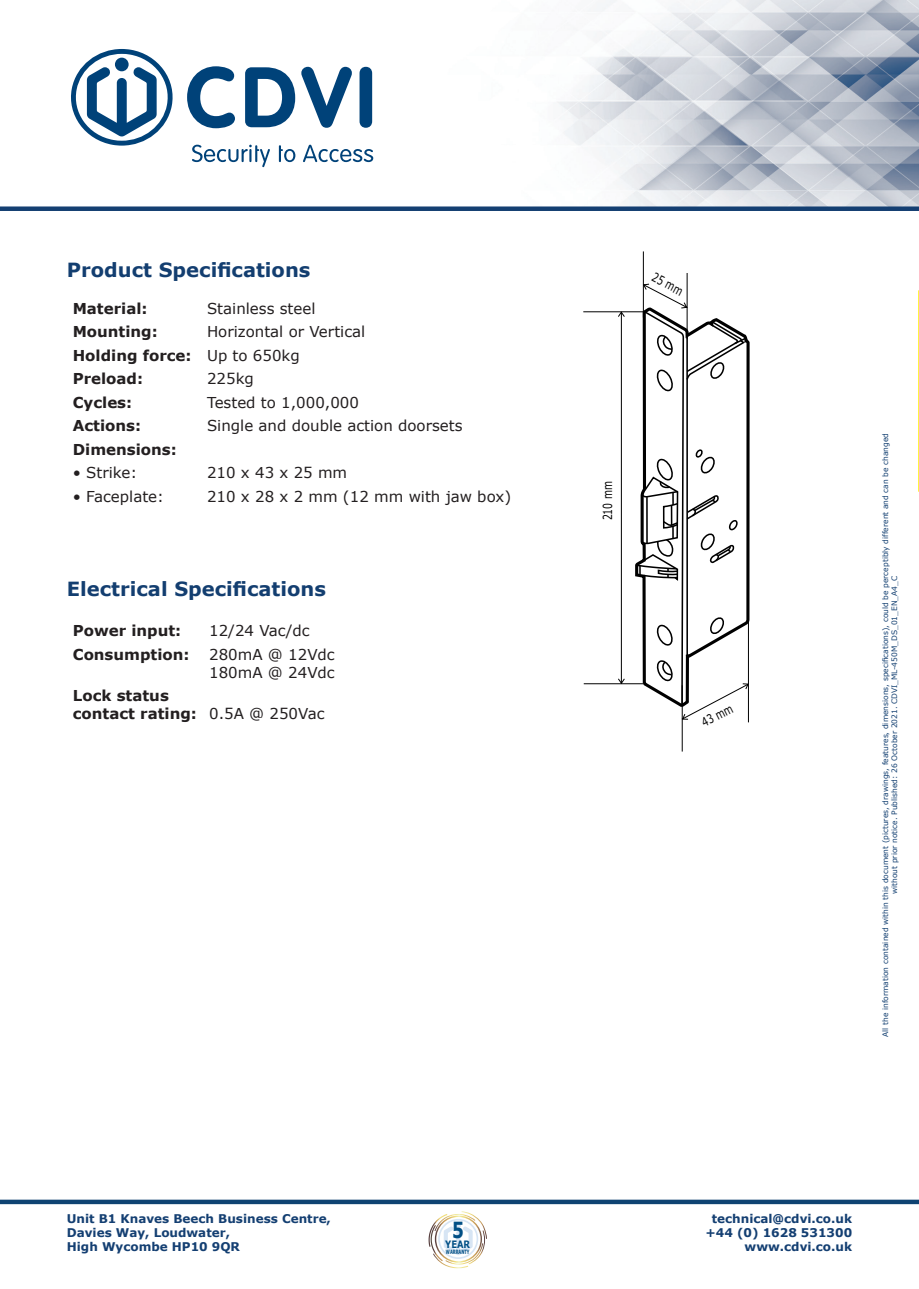
<style>
.page{position:relative;width:919px;height:1289px;background:#fff}
.page>*{position:absolute;margin:0;border:0;box-sizing:border-box;transform-origin:0 0}
.Section_Title{font:700 19.5px "Verdana";color:#133e70}
.t1{font:15px/18px "Verdana";color:#231f20}
.t2{font:700 15px/18px "Verdana";color:#231f20}
.t3{font:12.45px "Verdana";color:#000;scale:.74 1}
.t4{font:700 12px/14.4px "Verdana";color:#143f72;text-align:right}
.t5{font:700 10.2px "Verdana";color:#014f85;scale:.82 1}
.t6{font:7.5px/9px "Verdana";color:#113e70;text-align:center}
.t7{font:700 5.85px "Verdana";color:#014f85;scale:.62 1}
</style>
<div class="page">
<img style="left:357px;top:0;width:561px;height:206px">
<svg style="left:71px;top:49px;width:102px;height:97px"></svg>
<svg style="left:192px;top:145px;width:78px;height:22px"></svg>
<svg style="left:279px;top:145px;width:16px;height:17px"></svg>
<svg style="left:303px;top:145px;width:70px;height:17px"></svg>
<svg style="left:187px;top:66px;width:48px;height:62px"></svg>
<svg style="left:245px;top:67px;width:50px;height:60px"></svg>
<svg style="left:301px;top:67px;width:51px;height:61px"></svg>
<div style="left:359px;top:67px;width:13px;height:61px;background:#004279;border-radius:6px"></div>
<div style="left:0;top:1199px;width:918px;height:5px;background:#0f4372"></div>
<svg style="left:428px;top:1211px;width:59px;height:57px"></svg>
<div style="left:0;top:206px;width:918px;height:5px;background:#143f72"></div>
<hr style="left:918px;top:290px;width:1px;height:201px;background:#fff101">
<svg style="left:632px;top:312px;width:118px;height:373px"></svg>
<hr style="left:583px;top:311px;width:60px;height:1px;background:#000">
<hr style="left:583px;top:683px;width:60px;height:1px;background:#000">
<hr style="left:748px;top:619px;width:1px;height:103px;background:#000">
<hr style="left:681px;top:685px;width:1px;height:66px;background:#000">
<hr style="left:621px;top:312px;width:1px;height:371px;background:#000">
<svg style="left:617px;top:311px;width:8px;height:7px"></svg>
<svg style="left:617px;top:677px;width:8px;height:7px"></svg>
<svg style="left:635px;top:251px;width:114px;height:469px"></svg>
<p class="Section_Title" style="left:67px;top:257px;width:245px">Product Specifications</p>
<p class="t2" style="left:73px;top:299px;width:76px">Material:</p>
<p class="t1" style="left:207px;top:299px;width:110px">Stainless steel</p>
<p class="t2" style="left:73px;top:323px;width:87px">Mounting:</p>
<p class="t1" style="left:207px;top:323px;width:160px">Horizontal or Vertical</p>
<p class="t2" style="left:73px;top:346px;width:120px">Holding force:</p>
<p class="t1" style="left:207px;top:346px;width:94px">Up to 650kg</p>
<p class="t2" style="left:73px;top:370px;width:72px">Preload:</p>
<p class="t1" style="left:207px;top:370px;width:48px">225kg</p>
<p class="t2" style="left:73px;top:393px;width:61px">Cycles:</p>
<p class="t1" style="left:207px;top:393px;width:153px">Tested to 1,000,000</p>
<p class="t2" style="left:73px;top:417px;width:70px">Actions:</p>
<p class="t1" style="left:207px;top:417px;width:257px">Single and double action doorsets</p>
<p class="t2" style="left:73px;top:440px;width:106px">Dimensions:</p>
<p class="t1" style="left:73px;top:464px;width:66px">• Strike:</p>
<p class="t1" style="left:207px;top:464px;width:142px">210 x 43 x 25 mm</p>
<p class="t1" style="left:73px;top:487px;width:93px">• Faceplate:</p>
<p class="t1" style="left:207px;top:487px;width:306px">210 x 28 x 2 mm (12 mm with jaw box)</p>
<p class="Section_Title" style="left:67px;top:576px;width:261px">Electrical Specifications</p>
<p class="t2" style="left:73px;top:622px;width:110px">Power input:</p>
<p class="t1" style="left:209px;top:622px;width:102px">12/24 Vac/dc</p>
<p class="t2" style="left:73px;top:645px;width:118px">Consumption:</p>
<p class="t1" style="left:209px;top:645px;width:127px">280mA @ 12Vdc<br>180mA @ 24Vdc</p>
<p class="t2" style="left:73px;top:686px;width:126px">Lock status contact rating:</p>
<p class="t1" style="left:209px;top:705px;width:117px">0.5A @ 250Vac</p>
<h3 class="t4" style="left:67px;top:1211px;width:266px;text-align:left">Unit B1 Knaves Beech Business Centre,<br>Davies Way, Loudwater,<br>High Wycombe HP10 9QR</h3>
<h3 class="t5" style="left:445px;top:1237px;width:32px">YEAR<sup>5</sup></h3>
<p class="t7" style="left:446px;top:1248px;width:40px">WARRANTY</p>
<p class="t3" style="left:656px;top:269px;width:46px;rotate:28deg">25 mm</p>
<p class="t3" style="left:599px;top:520px;width:54px;rotate:-90deg">210 mm</p>
<p class="t3" style="left:699px;top:716px;width:46px;rotate:-27deg">43 mm</p>
<p class="t6" style="left:880px;top:1036px;width:605px;rotate:-90deg">All the information contained within this document (pictures, drawings, features, dimensions, specifications), could be perceptibly different and can be changed without prior notice. Published: 26 October 2021. CDVI_ML-450M_DS_01_EN_A4_C</p>
<h3 class="t4" style="left:705px;top:1211px;width:148px">technical@cdvi.co.uk +44 (0) 1628 531300 www.cdvi.co.uk</h3>
</div>
